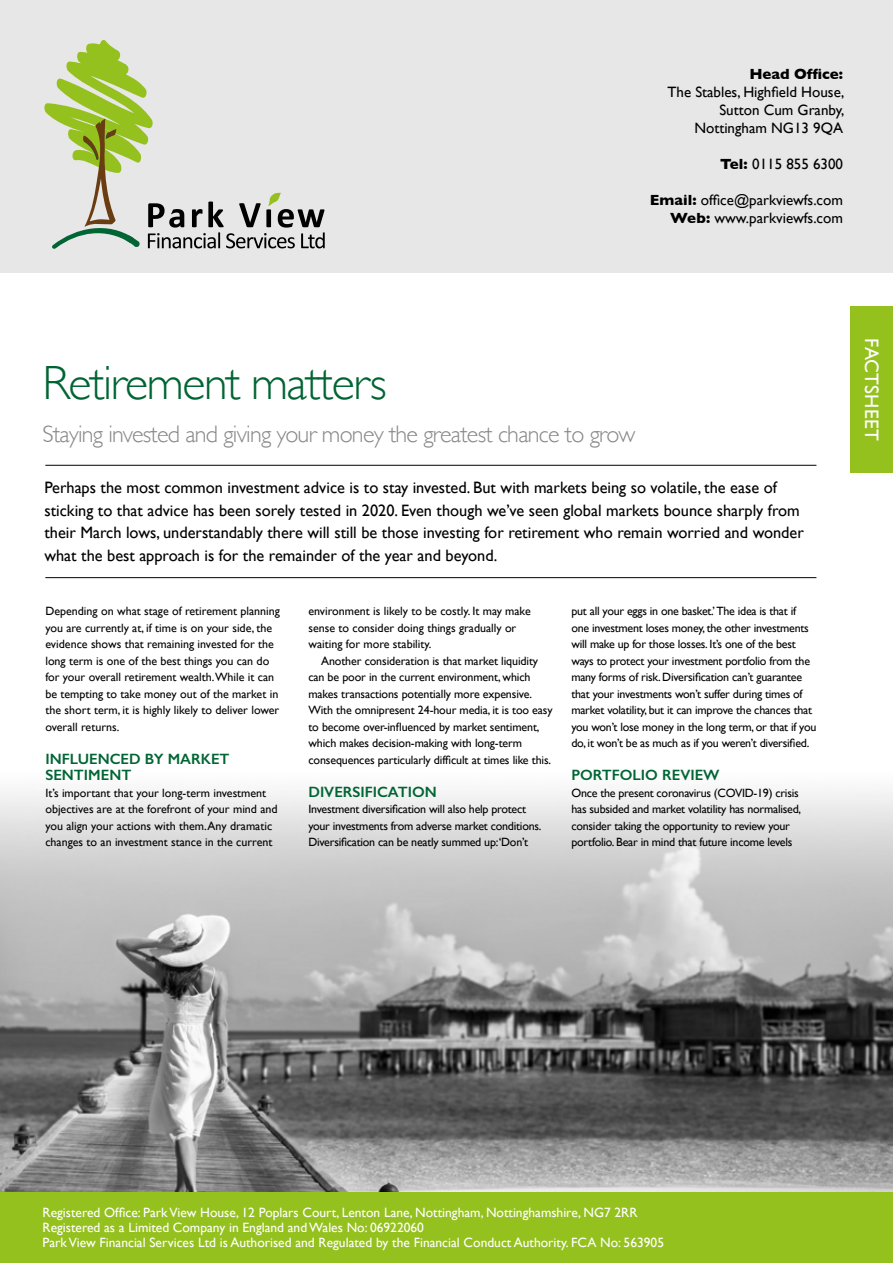
<style>
.page{position:relative;width:893px;height:1263px;background:#fff}
.page>*{position:absolute;margin:0;border:0;box-sizing:border-box;transform-origin:0 0}
.t1{font:300 48px "Gill Sans";letter-spacing:-.03em;color:#006533}
.t2{font:300 24px "Gill Sans";letter-spacing:-.03em;color:#878787}
.t3{font:19.5px "Gill Sans";letter-spacing:.01em;color:#fff}
.t4{font:16.5px/22.5px "Gill Sans";color:#000}
.t5{font:15px/18px "Gill Sans";color:#000;text-align:right}
.t6{font:600 15px/16.5px "Gill Sans";color:#006533}
.t7{font:700 15px "Gill Sans";color:#000}
.t8{font:13.5px/15px "Gill Sans";color:#fff}
.t9{font:12px/16.5px "Gill Sans";letter-spacing:-.01em;color:#000}
.s1{font-weight:700}
</style>
<div class="page">
<img style="left:0;top:790px;width:893px;height:402px">
<hr style="left:45px;top:577px;width:771px;height:1px;background:#000">
<hr style="left:45px;top:465px;width:771px;height:1px;background:#000">
<div style="left:0;top:0;width:893px;height:272px;background:#e7e7e7"></div>
<div style="left:850px;top:306px;width:43px;height:166px;background:#95c11f"></div>
<div style="left:0;top:1192px;width:893px;height:71px;background:#95c11f"></div>
<svg style="left:44px;top:40px;width:281px;height:209px"></svg>
<p class="t7" style="left:749px;top:65px;width:95px">Head Office:</p>
<p class="t5" style="left:667px;top:83px;width:179px">The Stables, Highfield House,<br>Sutton Cum Granby,<br>Nottingham NG13 9QA</p>
<p class="t5" style="left:720px;top:155px;width:124px"><span class="s1">Tel:</span> 0115 855 6300</p>
<p class="t5" style="left:650px;top:191px;width:195px"><span class="s1">Email:</span> office@parkviewfs.com<br><span class="s1">Web:</span> www.parkviewfs.com</p>
<h1 class="t1" style="left:43px;top:356px;width:346px">Retirement matters</h1>
<h2 class="t2" style="left:43px;top:421px;width:594px">Staying invested and giving your money the greatest chance to grow</h2>
<p class="t4" style="left:44px;top:476px;width:761px">Perhaps the most common investment advice is to stay invested. But with markets being so volatile, the ease of sticking to that advice has been sorely tested in 2020. Even though we’ve seen global markets bounce sharply from their March lows, understandably there will still be those investing for retirement who remain worried and wonder what the best approach is for the remainder of the year and beyond.</p>
<p class="t9" style="left:45px;top:603px;width:236px">Depending on what stage of retirement planning you are currently at, if time is on your side, the evidence shows that remaining invested for the long term is one of the best things you can do for your overall retirement wealth.While it can be tempting to take money out of the market in the short term, it is highly likely to deliver lower overall returns.</p>
<p class="t6" style="left:45px;top:750px;width:186px">INFLUENCED BY MARKET<br>SENTIMENT</p>
<p class="t9" style="left:45px;top:784px;width:234px">It’s important that your long-term investment objectives are at the forefront of your mind and you align your actions with them. Any dramatic changes to an investment stance in the current</p>
<p class="t9" style="left:308px;top:603px;width:224px">environment is likely to be costly. It may make sense to consider doing things gradually or waiting for more stability.</p>
<p class="t9" style="left:308px;top:652px;width:246px;text-indent:13px">Another consideration is that market liquidity can be poor in the current environment, which makes transactions potentially more expensive.<br>With the omnipresent 24-hour media, it is too easy to become over-influenced by market sentiment, which makes decision-making with long-term consequences particularly difficult at times like this.</p>
<p class="t6" style="left:308px;top:783px;width:130px">DIVERSIFICATION</p>
<p class="t9" style="left:308px;top:801px;width:235px">Investment diversification will also help protect your investments from adverse market conditions.<br>Diversification can be neatly summed up:‘Don’t</p>
<p class="t9" style="left:571px;top:603px;width:247px">put all your eggs in one basket.’ The idea is that if one investment loses money, the other investments will make up for those losses. It’s one of the best ways to protect your investment portfolio from the many forms of risk. Diversification can’t guarantee that your investments won’t suffer during times of market volatility, but it can improve the chances that you won’t lose money in the long term, or that if you do, it won’t be as much as if you weren’t diversified.</p>
<p class="t6" style="left:571px;top:767px;width:150px">PORTFOLIO REVIEW</p>
<p class="t9" style="left:571px;top:784px;width:231px">Once the present coronavirus (COVID-19) crisis has subsided and market volatility has normalised, consider taking the opportunity to review your portfolio. Bear in mind that future income levels</p>
<h3 class="t3" style="left:883px;top:338px;width:104px;rotate:90deg">FACTSHEET</h3>
<p class="t8" style="left:43px;top:1205px;width:623px">Registered Office: Park View House, 12 Poplars Court, Lenton Lane, Nottingham, Nottinghamshire, NG7 2RR<br>Registered as a Limited Company in England and Wales No: 06922060<br>Park View Financial Services Ltd is Authorised and Regulated by the Financial Conduct Authority. FCA No: 563905</p>
</div>
